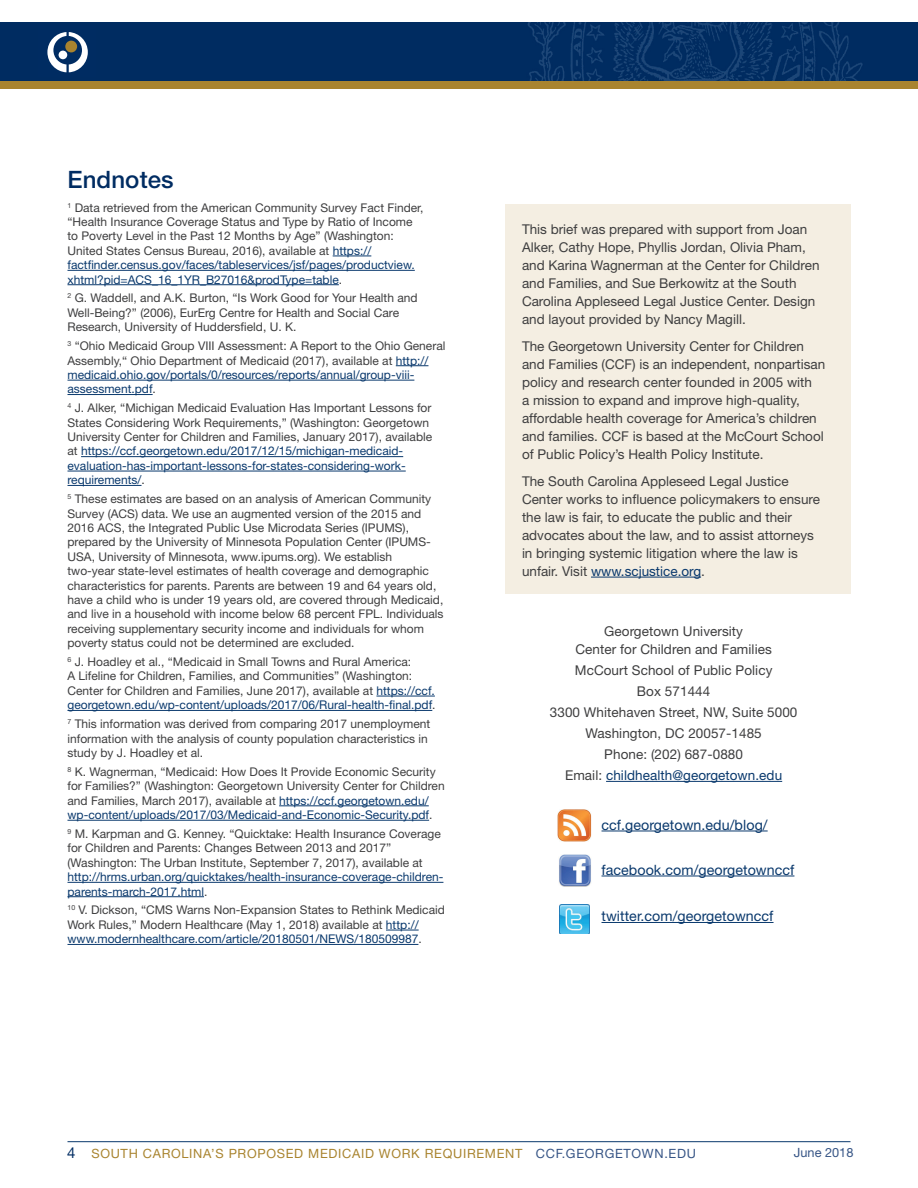
<style>
.page{position:relative;width:918px;height:1188px;background:#fff}
.page>*{position:absolute;margin:0;border:0;box-sizing:border-box;transform-origin:0 0}
.Headers{font:500 24px "Helvetica Neue LT Std";letter-spacing:.005em;color:#002c62}
.body_copy{font:14.25px "Helvetica Neue LT Std";letter-spacing:.005em;color:#0a396d}
.body_copy_method{font:13.5px/18px "Helvetica Neue LT Std";color:#3e3e3f}
.info_copy{font:13.5px/18px "Helvetica Neue LT Std";letter-spacing:.005em;color:#3e3e3f;text-align:center}
.info_copy-2{font:13.5px "Helvetica Neue LT Std";letter-spacing:.005em;color:#0a396d}
.t1{font:12.75px "Helvetica Neue LT Std";letter-spacing:.055em;color:#a9842f}
.t2{font:12.75px "Helvetica Neue LT Std";color:#375586}
.endnotes{font:12px/14.4px "Helvetica Neue LT Std";color:#3e3e3f}
.s1{color:#0a396d}
.s2{color:#3e3e3f}
.s3{font-size:15px;color:#002c62}
.s4{color:#375586}
</style>
<div class="page">
<hr style="left:68px;top:1141px;width:782px;height:1px;background:#0a396d">
<div style="left:505px;top:204px;width:345px;height:390px;background:#f4eee2"></div>
<hr style="left:606px;top:781px;width:176px;height:1px;background:#0a396d">
<hr style="left:602px;top:831px;width:166px;height:1px;background:#0a396d">
<hr style="left:602px;top:876px;width:192px;height:1px;background:#0a396d">
<hr style="left:602px;top:922px;width:172px;height:1px;background:#0a396d">
<img style="left:560px;top:905px;width:29px;height:29px">
<img style="left:559px;top:854px;width:32px;height:32px">
<img style="left:558px;top:809px;width:33px;height:33px">
<img style="left:0;top:22px;width:918px;height:59px">
<div style="left:39px;top:27px;width:57px;height:50px;background:#002c62"></div>
<svg style="left:47px;top:32px;width:41px;height:40px"></svg>
<div style="left:0;top:81px;width:918px;height:7px;background:#a9842f"></div>
<hr style="left:591px;top:577px;width:110px;height:1px;background:#0a396d">
<hr style="left:333px;top:256px;width:38px;height:1px;background:#0a396d">
<hr style="left:68px;top:270px;width:347px;height:1px;background:#0a396d">
<hr style="left:68px;top:284px;width:271px;height:1px;background:#0a396d">
<hr style="left:396px;top:365px;width:32px;height:1px;background:#0a396d">
<hr style="left:68px;top:380px;width:346px;height:1px;background:#0a396d">
<hr style="left:68px;top:394px;width:85px;height:1px;background:#0a396d">
<hr style="left:81px;top:456px;width:322px;height:1px;background:#0a396d">
<hr style="left:68px;top:471px;width:338px;height:1px;background:#0a396d">
<hr style="left:68px;top:485px;width:74px;height:1px;background:#0a396d">
<hr style="left:376px;top:696px;width:59px;height:1px;background:#0a396d">
<hr style="left:68px;top:710px;width:364px;height:1px;background:#0a396d">
<hr style="left:279px;top:806px;width:150px;height:1px;background:#0a396d">
<hr style="left:68px;top:820px;width:361px;height:1px;background:#0a396d">
<hr style="left:68px;top:882px;width:375px;height:1px;background:#0a396d">
<hr style="left:68px;top:896px;width:136px;height:1px;background:#0a396d">
<hr style="left:386px;top:930px;width:33px;height:1px;background:#0a396d">
<hr style="left:68px;top:944px;width:350px;height:1px;background:#0a396d">
<p class="Headers" style="left:68px;top:165px;width:108px">Endnotes</p>
<p class="endnotes" style="left:68px;top:200px;width:357px"><sup>1</sup> Data retrieved from the American Community Survey Fact Finder, “Health Insurance Coverage Status and Type by Ratio of Income to Poverty Level in the Past 12 Months by Age” (Washington:<br>United States Census Bureau, 2016), available at <span class="s1">https:// factfinder.census.gov/faces/tableservices/jsf/pages/productview. xhtml?pid=ACS_16_1YR_B27016&amp;prodType=table</span>.</p>
<p class="endnotes" style="left:68px;top:291px;width:352px"><sup>2</sup> G. Waddell, and A.K. Burton, “Is Work Good for Your Health and<br>Well-Being?” (2006), EurErg Centre for Health and Social Care<br>Research, University of Huddersfield, U. K.</p>
<p class="endnotes" style="left:68px;top:339px;width:380px"><sup>3</sup> “Ohio Medicaid Group VIII Assessment: A Report to the Ohio General Assembly,“ Ohio Department of Medicaid (2017), available at <span class="s1">http:// medicaid.ohio.gov/portals/0/resources/reports/annual/group-viii&shy;assessment.pdf</span>.</p>
<p class="endnotes" style="left:68px;top:401px;width:366px"><sup>4</sup> J. Alker, “Michigan Medicaid Evaluation Has Important Lessons for States Considering Work Requirements,” (Washington: Georgetown University Center for Children and Families, January 2017), available at <span class="s1">https://ccf.georgetown.edu/2017/12/15/michigan-medicaid&shy;evaluation-has-important-lessons-for-states-considering-work&shy;requirements/</span>.</p>
<p class="endnotes" style="left:68px;top:492px;width:378px"><sup>5</sup> These estimates are based on an analysis of American Community Survey (ACS) data. We use an augmented version of the 2015 and 2016 ACS, the Integrated Public Use Microdata Series (IPUMS), prepared by the University of Minnesota Population Center (IPUMS-USA, University of Minnesota, www.ipums.org). We establish<br>two-year state-level estimates of health coverage and demographic characteristics for parents. Parents are between 19 and 64 years old, have a child who is under 19 years old, are covered through Medicaid, and live in a household with income below 68 percent FPL. Individuals receiving supplementary security income and individuals for whom poverty status could not be determined are excluded.</p>
<p class="endnotes" style="left:68px;top:654px;width:370px"><sup>6</sup> J. Hoadley et al., “Medicaid in Small Towns and Rural America:<br>A Lifeline for Children, Families, and Communities” (Washington:<br>Center for Children and Families, June 2017), available at <span class="s1">https://ccf. georgetown.edu/wp-content/uploads/2017/06/Rural-health-final.pdf</span>.</p>
<p class="endnotes" style="left:68px;top:717px;width:364px"><sup>7</sup> This information was derived from comparing 2017 unemployment information with the analysis of county population characteristics in study by J. Hoadley et al.</p>
<p class="endnotes" style="left:68px;top:764px;width:379px"><sup>8</sup> K. Wagnerman, “Medicaid: How Does It Provide Economic Security for Families?” (Washington: Georgetown University Center for Children and Families, March 2017), available at <span class="s1">https://ccf.georgetown.edu/ wp-content/uploads/2017/03/Medicaid-and-Economic-Security.pdf</span>.</p>
<p class="endnotes" style="left:68px;top:826px;width:377px"><sup>9</sup> M. Karpman and G. Kenney. “Quicktake: Health Insurance Coverage for Children and Parents: Changes Between 2013 and 2017” (Washington: The Urban Institute, September 7, 2017), available at <span class="s1">http://hrms.urban.org/quicktakes/health-insurance-coverage-children&shy;parents-march-2017.html</span>.</p>
<p class="endnotes" style="left:68px;top:903px;width:379px"><sup>10</sup> V. Dickson, “CMS Warns Non-Expansion States to Rethink Medicaid<br>Work Rules,” Modern Healthcare (May 1, 2018) available at <span class="s1">http:// www.modernhealthcare.com/article/20180501/NEWS/180509987</span>.</p>
<p class="body_copy_method" style="left:522px;top:220px;width:299px">This brief was prepared with support from Joan Alker, Cathy Hope, Phyllis Jordan, Olivia Pham, and Karina Wagnerman at the Center for Children and Families, and Sue Berkowitz at the South Carolina Appleseed Legal Justice Center. Design and layout provided by Nancy Magill.</p>
<p class="body_copy_method" style="left:522px;top:337px;width:305px">The Georgetown University Center for Children and Families (CCF) is an independent, nonpartisan policy and research center founded in 2005 with<br>a mission to expand and improve high-quality, affordable health coverage for America’s children and families. CCF is based at the McCourt School of Public Policy’s Health Policy Institute.</p>
<p class="body_copy_method" style="left:522px;top:472px;width:300px">The South Carolina Appleseed Legal Justice Center works to influence policymakers to ensure the law is fair, to educate the public and their advocates about the law, and to assist attorneys in bringing systemic litigation where the law is unfair. Visit <span class="s1">www.scjustice.org</span>.</p>
<p class="info_copy" style="left:575px;top:622px;width:198px">Georgetown University<br>Center for Children and Families</p>
<p class="info_copy" style="left:575px;top:661px;width:199px">McCourt School of Public Policy</p>
<p class="info_copy" style="left:637px;top:682px;width:75px">Box 571444</p>
<p class="info_copy" style="left:550px;top:703px;width:249px">3300 Whitehaven Street, NW, Suite 5000</p>
<p class="info_copy" style="left:586px;top:724px;width:178px">Washington, DC 20057-1485</p>
<p class="info_copy" style="left:604px;top:745px;width:140px">Phone: (202) 687-0880</p>
<p class="info_copy-2" style="left:565px;top:767px;width:219px"><span class="s2">Email:</span> childhealth@georgetown.edu</p>
<p class="body_copy" style="left:602px;top:816px;width:168px">ccf.georgetown.edu/blog/</p>
<p class="body_copy" style="left:602px;top:861px;width:194px">facebook.com/georgetownccf</p>
<p class="body_copy" style="left:602px;top:907px;width:174px">twitter.com/georgetownccf</p>
<p class="t1" style="left:67px;top:1146px;width:630px"><span class="s3">4</span> SOUTH CAROLINA’S PROPOSED MEDICAID WORK REQUIREMENT <span class="s4">CCF.GEORGETOWN.EDU</span></p>
<p class="t2" style="left:794px;top:1145px;width:61px">June 2018</p>
</div>
